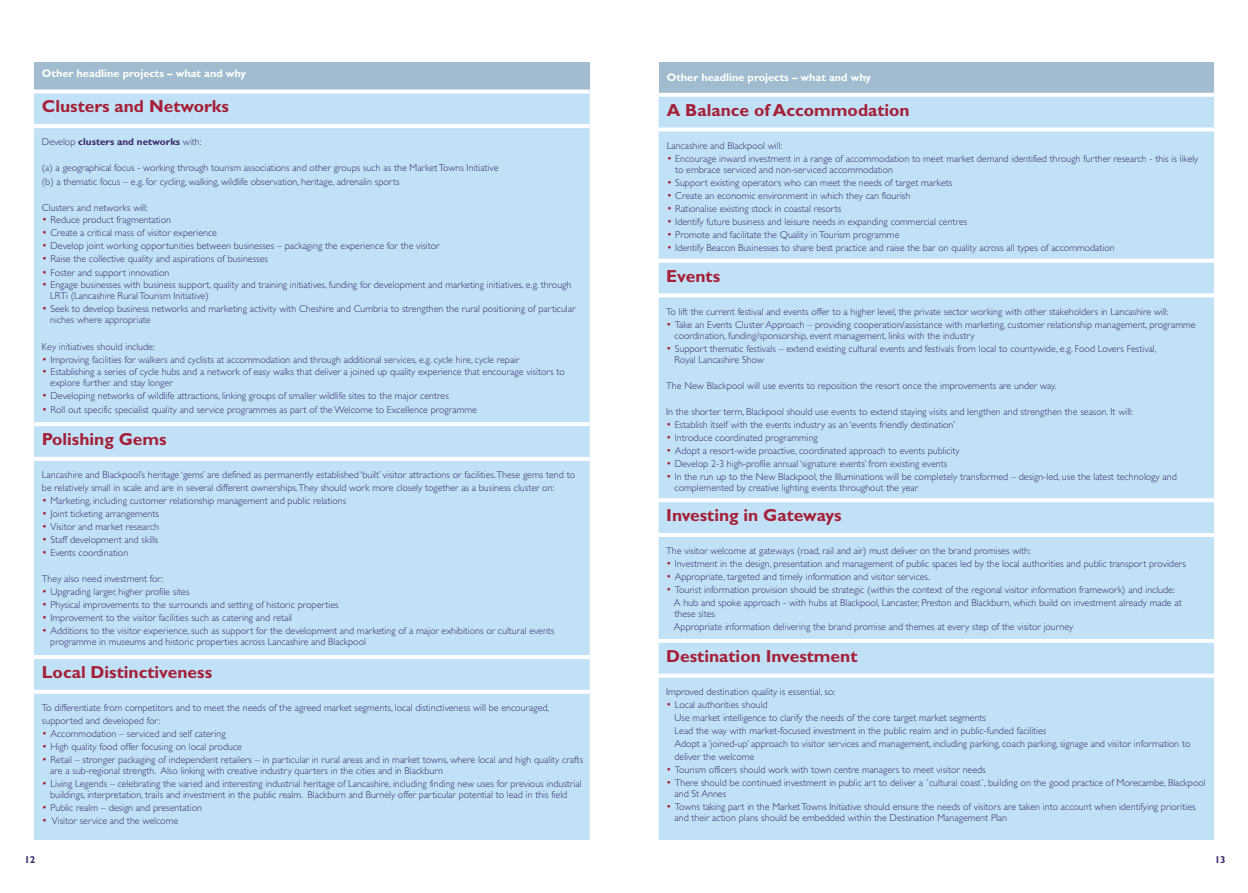
<style>
.page{position:relative;width:1248px;height:893px;background:#fff}
.page>*{position:absolute;margin:0;border:0;box-sizing:border-box;transform-origin:0 0}
.t1{font:700 17.4px "Gill Sans";color:#a51f38}
.t2{font:700 11px "Gill Sans";color:#fff}
.t3{font:300 10px/13px "Gill Sans";color:#3b276b}
.t4{font:700 10px "Gill Sans";color:#3b276b}
.s1{font-weight:300}
</style>
<div class="page">
<div style="left:34px;top:93px;width:555px;height:746px;background:#c1e2f6"></div>
<div style="left:34px;top:62px;width:555px;height:29px;background:#a0bcce"></div>
<hr style="left:34px;top:124px;width:555px;height:4px;background:#fff">
<hr style="left:34px;top:90px;width:555px;height:3px;background:#fff">
<hr style="left:34px;top:457px;width:555px;height:3px;background:#fff">
<hr style="left:34px;top:422px;width:555px;height:4px;background:#fff">
<hr style="left:34px;top:690px;width:555px;height:3px;background:#fff">
<hr style="left:34px;top:655px;width:555px;height:4px;background:#fff">
<div style="left:658px;top:96px;width:555px;height:743px;background:#c1e2f6"></div>
<div style="left:658px;top:62px;width:555px;height:32px;background:#a0bcce"></div>
<hr style="left:658px;top:128px;width:555px;height:3px;background:#fff">
<hr style="left:658px;top:93px;width:555px;height:3px;background:#fff">
<hr style="left:658px;top:294px;width:555px;height:3px;background:#fff">
<hr style="left:658px;top:259px;width:555px;height:3px;background:#fff">
<hr style="left:658px;top:533px;width:555px;height:4px;background:#fff">
<hr style="left:658px;top:499px;width:555px;height:3px;background:#fff">
<hr style="left:658px;top:674px;width:555px;height:3px;background:#fff">
<hr style="left:658px;top:639px;width:555px;height:4px;background:#fff">
<p class="t2" style="left:42px;top:69px;width:206px">Other headline projects – what and why</p>
<h1 class="t1" style="left:42px;top:100px;width:188px">Clusters and Networks</h1>
<p class="t4" style="left:42px;top:138px;width:161px"><span class="s1">D velop</span> clusters and networks <span class="s1">with:</span></p>
<p class="t3" style="left:42px;top:163px;width:458px">(a) a geographical focus - working through tourism associations and other groups such as the Market Towns Initiative (b) a thematic focus – e.g. for cycling, walking wildlife observation, heritage, adrenalin sports</p>
<p class="t3" style="left:50px;top:202px;width:522px;text-indent:-9px">Clusters and networks will:<br>Reduce product fragmentation<br>Create a critical mass of visitor experience<br>Develop joint working opportunities between businesses – packaging the experience for the visitor<br>Raise the collective quality and aspirations of businesses<br>Foster and support innovation<br>Engage businesses with business support quality and training initiatives, funding for development and marketing initiatives, e.g. through</p>
<p class="t3" style="left:50px;top:291px;width:526px;text-indent:4px">RTi (Lancashire Rural Tourism Initiative)<br>Seek to develop business networks and marketing activity with Cheshire and Cumbria to strengthen the rural positioning of particular</p>
<p class="t3" style="left:50px;top:315px;width:102px">niches where appropriate</p>
<p class="t3" style="left:50px;top:341px;width:516px;text-indent:-9px">Key initiatives should include:<br>Improving facilities for walkers and cyclists at accommodation and through additional services e.g. cycle hire, cycle repair<br>Establishing a series of cycle hubs and a network of easy walks that deliver a joined up quality experience that encourage visitors to</p>
<p class="t3" style="left:50px;top:378px;width:428px">explore further and stay longer<br>Developing networks of wildlife attractions, linking groups of smaller wildlife sites to the major centres<br>Roll out specific specialist quality and service programmes as part of the Welcome to Excellence programme</p>
<h1 class="t1" style="left:42px;top:433px;width:126px">Polishing Gems</h1>
<p class="t3" style="left:42px;top:469px;width:534px">Lancashire and Blackpool’s heritage ‘gems’ are defined as permanently established ‘built’ visitor attractions or facilities These gems tend to</p>
<p class="t3" style="left:42px;top:482px;width:514px">be relatively small in scale and are in several different ownerships They should work more closely together as a business cluster on:</p>
<p class="t3" style="left:50px;top:495px;width:297px">Marketing including customer relationship management and public relations</p>
<p class="t3" style="left:50px;top:508px;width:110px">Joint ticketing arrangements</p>
<p class="t3" style="left:50px;top:521px;width:110px">Visitor and market research</p>
<p class="t3" style="left:50px;top:534px;width:109px">Staff development and skills</p>
<p class="t3" style="left:55px;top:547px;width:74px">vents coordination</p>
<p class="t3" style="left:42px;top:573px;width:123px">They also need investment for:</p>
<p class="t3" style="left:50px;top:586px;width:141px">Upgrading larger, higher profile sites</p>
<p class="t3" style="left:56px;top:599px;width:285px">hysical improvements to the su rounds and setting of historic properties</p>
<p class="t3" style="left:50px;top:612px;width:243px">Improvement to the visitor facilities such as catering and retail</p>
<p class="t3" style="left:50px;top:625px;width:505px">Additions to the visitor experience, such as support for the development and marketing of a major exhibitions or cultural events</p>
<p class="t3" style="left:50px;top:636px;width:317px">programme in museums and historic properties across Lancashire and Blackpool</p>
<h1 class="t1" style="left:42px;top:666px;width:172px">Local Distinctiveness</h1>
<p class="t3" style="left:42px;top:702px;width:509px">T differentiate from competitors and to meet the needs of the agreed market segments local distinctiveness will be encouraged,</p>
<p class="t3" style="left:42px;top:715px;width:120px">supported and developed for:</p>
<p class="t3" style="left:50px;top:728px;width:177px">Accommodation – serviced and self catering</p>
<p class="t3" style="left:50px;top:741px;width:193px">High quality food offer focusing on local produce</p>
<p class="t3" style="left:50px;top:754px;width:534px">Retail – stronger packaging of independent retailers – in particula in rural areas and in market towns, where local and high quality crafts</p>
<p class="t3" style="left:50px;top:765px;width:532px">are a sub-regional strength Also linking with creative industry quarters in the cities and in Blackburn<br>Living Legends – celebrating the varied and interesting industrial heritage of Lancashire including finding new uses for previous industrial</p>
<p class="t3" style="left:50px;top:789px;width:518px">buildings, interpretation trails and investment in the public realm. Blackburn and Burnely offer particular potential to lead in this field<br>Public realm – design and presentation<br>Visitor service and the welcome</p>
<p class="t4" style="left:24px;top:856px;width:12px">12</p>
<p class="t2" style="left:666px;top:73px;width:206px">Other headline projects – what and why</p>
<h1 class="t1" style="left:666px;top:103px;width:244px">A Balance of Accommodation</h1>
<p class="t3" style="left:675px;top:140px;width:524px;text-indent:-9px">Lancashire and Blackpool will<br>Encourage inward investment in a range of accommodation to meet market demand identified through furthe research - this is likely</p>
<p class="t3" style="left:675px;top:164px;width:441px">to embrace serviced and non-serviced accommodation<br>Support existing operators who can meet the needs of target markets<br>Create an economic environment in which they can flourish<br>Rationalise existing stock in coastal resorts<br>Identify future business and leisure needs in expanding commercial centres<br>Promote and facilitate the Quality in Tourism programme<br>Identify Beacon Businesses to share best practice and raise the ba on quality across all types of accommodation</p>
<h1 class="t1" style="left:666px;top:269px;width:55px">Events</h1>
<p class="t3" style="left:674px;top:306px;width:522px;text-indent:-9px">T lift the cu rent festival and events offer to a higher level, the private secto working with other stakeholders in Lancashire will:<br>Take an Events Cluster Approach – providing cooperation/assistance with marketing customer relationship management programme</p>
<p class="t3" style="left:674px;top:330px;width:483px">coordination funding/sponsorship, event management, links with the industry<br>Support thematic festivals – extend existing cultural events and festivals from local to countywide, e.g. Food Lovers Festival,</p>
<p class="t3" style="left:680px;top:354px;width:85px">oyal Lancashire Show</p>
<p class="t3" style="left:666px;top:380px;width:390px">The New Blackpool will use events to reposition the resort once the improvements are under way</p>
<p class="t3" style="left:674px;top:406px;width:503px;text-indent:-9px">In the shorte term, Blackpool should use events to extend staying visits and lengthen and strengthen the season will:<br>Establish itself with the events industry as an ‘events friendly destination’<br>Introduce coordinated programming<br>Adopt a resort-wide proactive, coordinated approach to events publicity<br>Develop 2-3 high-profile annual ‘signature events’ from existing events<br>In the run up to the New Blackpool, the Illuminations will be completely transformed – design-led use the latest technology and</p>
<p class="t3" style="left:674px;top:482px;width:245px">complemented by creative lighting events throughout the year</p>
<h1 class="t1" style="left:672px;top:509px;width:171px">nvesting in Gateways</h1>
<p class="t3" style="left:674px;top:545px;width:513px;text-indent:-8px">The visitor welcome at gateways (road rail and air) must deliver on the brand promises with:<br>nvestment in the design presentation and management of public spaces led by the local authorities and public transport providers Appropriate, targeted and timely information and visitor services.<br>Tourist information provision should be strategic (within the context of the regional visitor information framework) and include:<br>A hub and spoke approach - with hubs at Blackpool Lancaster, Preston and Blackburn which build on investment already made at</p>
<p class="t3" style="left:674px;top:608px;width:401px">these sites<br>Appropriate information delivering the brand promise and themes at every step of the visitor journey</p>
<h1 class="t1" style="left:666px;top:649px;width:193px">Destination Investment</h1>
<p class="t3" style="left:674px;top:686px;width:532px;text-indent:-8px">Improved destination quality is essential so:<br>Local authorities should<br>Use market intelligence to clarify the needs of the core target market segments<br>Lead the way with market-focused investment in the public realm and in public-funded facilities<br>Adopt a ‘joined-up’ approach to visitor services and management including parking coach parking signage and visitor information to deliver the welcome<br>Tourism officers should work with town centre managers to meet visitor needs<br>There should be continued investment in public art to deliver a `cultural coast` building on the good practice of Morecambe, Blackpool</p>
<p class="t3" style="left:674px;top:788px;width:522px">and St Annes<br>Towns taking part in the Market Towns Initiative should ensure the needs of visitors are taken into account when identifying priorities</p>
<p class="t3" style="left:674px;top:812px;width:334px">and their action plans should be embedded within the Destination Management Plan</p>
<p class="t4" style="left:1214px;top:856px;width:12px">13</p>
</div>
